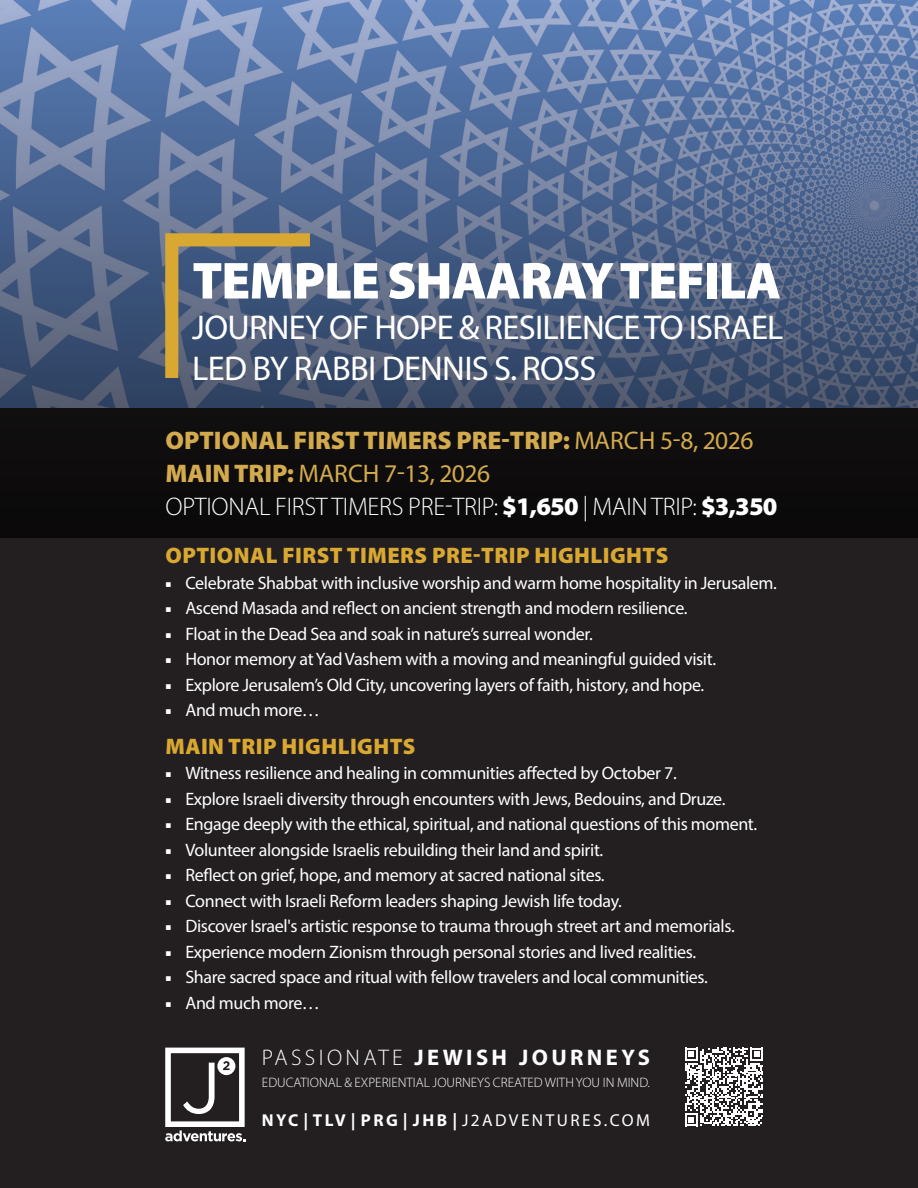
<style>
.page{position:relative;width:918px;height:1188px;background:#fff}
.page>*{position:absolute;margin:0;border:0;box-sizing:border-box;transform-origin:0 0}
.txt_01{font:900 52.5px "Myriad Pro";letter-spacing:-.02em;color:#fff}
.txt_01-2{font:34.5px "Myriad Pro";letter-spacing:-.02em;color:#fff}
.txt_01-3{font:300 25.5px "Myriad Pro";letter-spacing:-.01em;color:#fff}
.txt_01-4{font:900 25.5px "Myriad Pro";color:#d3aa4d}
.txt_01-5{font:25.5px "Myriad Pro";letter-spacing:-.015em;color:#d3aa4d}
.title_03{font:700 22.65px "Myriad Pro";letter-spacing:.15em;color:#fff}
.title_03-2{font:300 22.65px "Myriad Pro";letter-spacing:.15em;color:#fff}
.txt_01-6{font:900 22.5px "Myriad Pro";letter-spacing:.02em;color:#d9a832}
.t1{font:18px "Myriad Pro";letter-spacing:-.02em;color:#fff}
.title_03-3{font:700 17.25px "Myriad Pro";letter-spacing:.14em;color:#fff}
.title_03-4{font:300 13.65px "Myriad Pro";color:#fff}
.s1{font-weight:400}
.s2{font-weight:900}
</style>
<div class="page">
<div style="left:0;top:408px;width:918px;height:780px;background:#231f20"></div>
<svg style="left:0;top:0;width:918px;height:538px;background:#455572"></svg>
<svg style="left:159px;top:227px;width:164px;height:164px;background:#5c6470"></svg>
<div style="left:165px;top:1048px;width:80px;height:79px;border:6px solid #fff"></div>
<svg style="left:183px;top:1057px;width:52px;height:57px"></svg>
<svg style="left:165px;top:1130px;width:80px;height:11px"></svg>
<svg style="left:685px;top:1048px;width:78px;height:78px"></svg>
<p class="txt_01" style="left:192px;top:246px;width:590px">TEMPLE SHAARAYTEFILA</p>
<p class="txt_01-2" style="left:192px;top:306px;width:593px">JOURNEY OF HOPE &amp; RESILIENCETO ISRAEL</p>
<p class="txt_01-2" style="left:192px;top:347px;width:406px">LED BY RABBI DENNIS .S ROSS</p>
<p class="txt_01-4" style="left:165px;top:423px;width:589px">OPTIONAL FIRSTTIMERS PRE-TRIP: <span class="s1">MARCH 5-8, 2026</span></p>
<p class="txt_01-5" style="left:165px;top:458px;width:326px"><span class="s2">MAINTRIP:</span> MARCH 7-13, 2026</p>
<p class="txt_01-3" style="left:165px;top:491px;width:614px">OPTIONAL FIRSTTIMERS PRE-TRIP: <span class="s2">$1,650</span> | MAIN TRIP: <span class="s2">$3,350</span></p>
<p class="txt_01-6" style="left:165px;top:541px;width:504px">OPTIONAL FIRST TIMERS PRE-TRIP HIGHLIGHTS</p>
<p class="t1" style="left:185px;top:572px;width:593px">Celebrate Shabbat with inclusive worship and warm home hospitality in Jerusalem.</p>
<p class="t1" style="left:185px;top:597px;width:504px">Ascend Masada and reflect on ancient strength and modern resilience.</p>
<p class="t1" style="left:185px;top:623px;width:409px">Float in the Dead Sea and soak in natures’ surreal wonder.</p>
<p class="t1" style="left:185px;top:648px;width:532px">Honor memory atYad Vashem with a moving and meaningful guided visit.</p>
<p class="t1" style="left:185px;top:674px;width:520px">Explore Jerusalems’ Old City, uncovering layers of faith, history, and hope.</p>
<p class="t1" style="left:185px;top:699px;width:136px">And much more...</p>
<p class="txt_01-6" style="left:165px;top:731px;width:251px">MAIN TRIP HIGHLIGHTS</p>
<p class="t1" style="left:185px;top:762px;width:493px">Witness resilience and healing in communities affected by October 7.</p>
<p class="t1" style="left:185px;top:788px;width:542px">Explore Israeli diversity through encounters with Jews, Bedouins, and Druze.</p>
<p class="t1" style="left:185px;top:813px;width:573px">Engage deeply with the ethical, spiritual, and national questions of this moment.</p>
<p class="t1" style="left:185px;top:839px;width:419px">Volunteer alongside Israelis rebuilding their land and spirit.</p>
<p class="t1" style="left:185px;top:864px;width:421px">Reflect on grief, hope, and memory at sacred national sites.</p>
<p class="t1" style="left:185px;top:890px;width:438px">Connect with Israeli Reform leaders shaping Jewish life today.</p>
<p class="t1" style="left:185px;top:915px;width:551px">Discover Israel s' artistic response to trauma through street art and memorials.</p>
<p class="t1" style="left:185px;top:941px;width:512px">Experience modern Zionism through personal stories and lived realities.</p>
<p class="t1" style="left:185px;top:966px;width:524px">Share sacred space and ritual with fellow travelers and local communities.</p>
<p class="t1" style="left:185px;top:992px;width:136px">And much more...</p>
<p class="title_03-2" style="left:262px;top:1043px;width:142px">PASSIONATE</p>
<p class="title_03" style="left:414px;top:1042px;width:94px">JEWISH</p>
<p class="title_03" style="left:519px;top:1042px;width:132px">JOURNEYS</p>
<p class="title_03-4" style="left:262px;top:1075px;width:390px">EDUCATIONAL &amp; EXPERIENTIAL JOURNEYS CREATED WITHYOU IN MIND.</p>
<p class="title_03-3" style="left:262px;top:1109px;width:390px">NYC|TLV|PRG |JHB | <span class="s1">2J ADVENTURES.COM</span></p>
</div>
